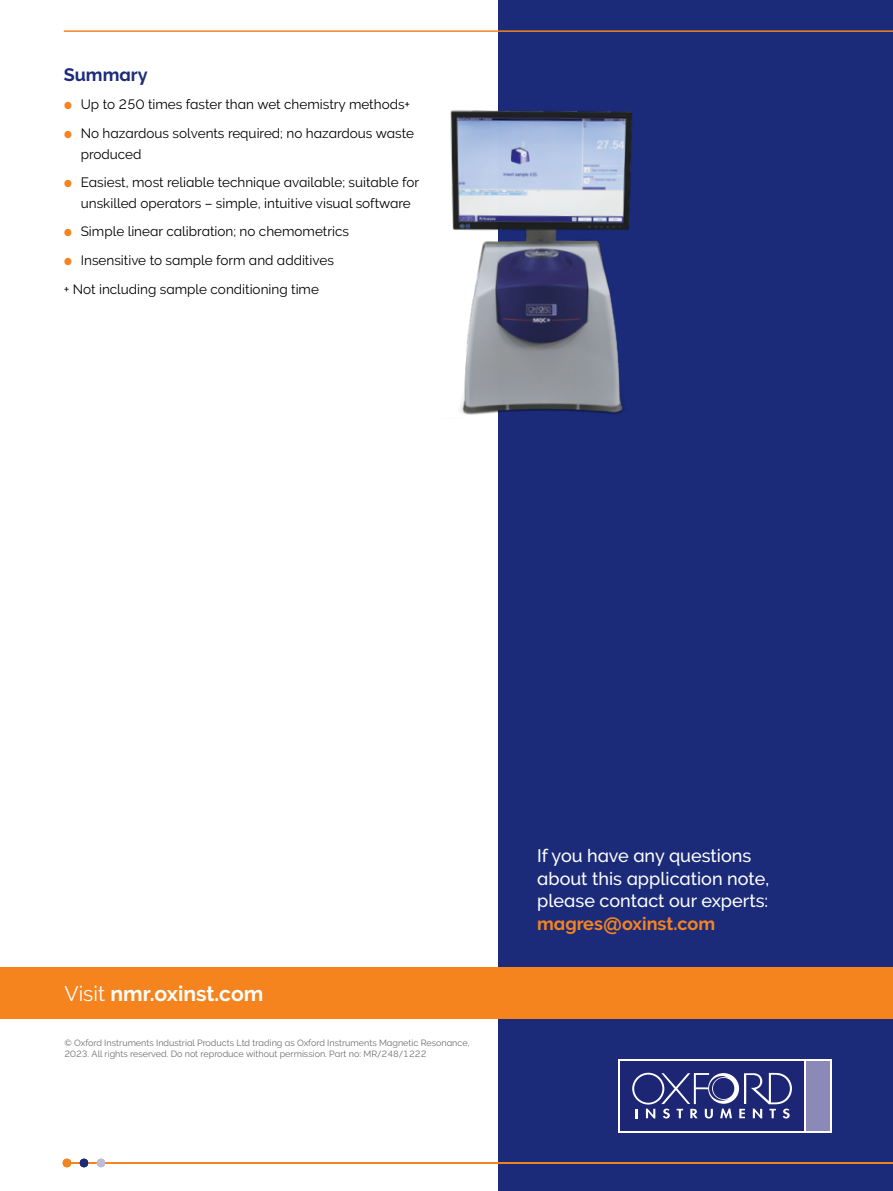
<style>
.page{position:relative;width:893px;height:1191px;background:#fff}
.page>*{position:absolute;margin:0;border:0;box-sizing:border-box;transform-origin:0 0}
.t1{font:21px "Oxford Raleway Bold";color:#fff}
.t2{font:18px/22.5px "Oxford Raleway Medium";color:#fff}
.t3{font:18px "Oxford Raleway Bold";color:#f5841f}
.t4{font:18px "Oxford Raleway Bold";color:#1b2b79}
.t5{font:13.5px/20.2px "Oxford Raleway Regular";color:#000}
.t6{font:9px "Oxford Raleway Regular";color:#6d6e71}
.s1{color:#f5841f}
.s2{font-family:"Oxford Raleway Regular"}
</style>
<div class="page">
<div style="left:499px;top:0;width:394px;height:1191px;background:#1b2b79"></div>
<div style="left:0;top:967px;width:893px;height:51px;background:#f5841f"></div>
<hr style="left:66px;top:1162px;width:827px;height:1px;background:#f5841f">
<div style="left:63px;top:1158px;width:8px;height:9px;background:#f5841f;border-radius:50%"></div>
<div style="left:80px;top:1158px;width:8px;height:9px;background:#1b2b79;border-radius:50%"></div>
<div style="left:97px;top:1158px;width:8px;height:9px;background:#bdbdd9;border-radius:50%"></div>
<div style="left:618px;top:1059px;width:213px;height:73px;background:linear-gradient(to bottom,#fff,#fff)"></div>
<div style="left:620px;top:1061px;width:184px;height:69px;background:#1c2674"></div>
<div style="left:806px;top:1061px;width:23px;height:69px;background:#8b89b7"></div>
<svg style="left:632px;top:1072px;width:160px;height:46px"></svg>
<hr style="left:64px;top:30px;width:829px;height:2px;background:#f5841f">
<img style="left:450px;top:47px;width:183px;height:467px">
<p class="t4" style="left:64px;top:64px;width:85px">Summary</p>
<p class="t5" style="left:64px;top:95px;width:348px"><span class="s1">•</span> Up to 250 times faster than wet chemistry methods+</p>
<p class="t5" style="left:81px;top:123px;width:335px;text-indent:-17px"><span class="s1">•</span> No hazardous solvents required; no hazardous waste produced</p>
<p class="t5" style="left:81px;top:172px;width:340px;text-indent:-17px"><span class="s1">•</span> Easiest, most reliable technique available; suitable for unskilled operators – simple, intuitive visual software</p>
<p class="t5" style="left:64px;top:221px;width:287px"><span class="s1">•</span> Simple linear calibration; no chemometrics</p>
<p class="t5" style="left:64px;top:250px;width:272px"><span class="s1">•</span> Insensitive to sample form and additives</p>
<p class="t5" style="left:64px;top:279px;width:257px">+ Not including sample conditioning time</p>
<p class="t1" style="left:64px;top:981px;width:200px"><span class="s2">Visit</span> nmr.oxinst.com</p>
<p class="t6" style="left:64px;top:1038px;width:407px">© Oxford Instruments Industrial Products Ltd trading as Oxford Instruments Magnetic Resonance,</p>
<p class="t6" style="left:64px;top:1048px;width:364px">2023. All rights reserved. Do not reproduce without permission. Part no: MR/248/1222</p>
<p class="t2" style="left:537px;top:844px;width:233px">If you have any questions about this application note, please contact our experts:</p>
<p class="t3" style="left:537px;top:913px;width:179px">magres@oxinst.com</p>
</div>
